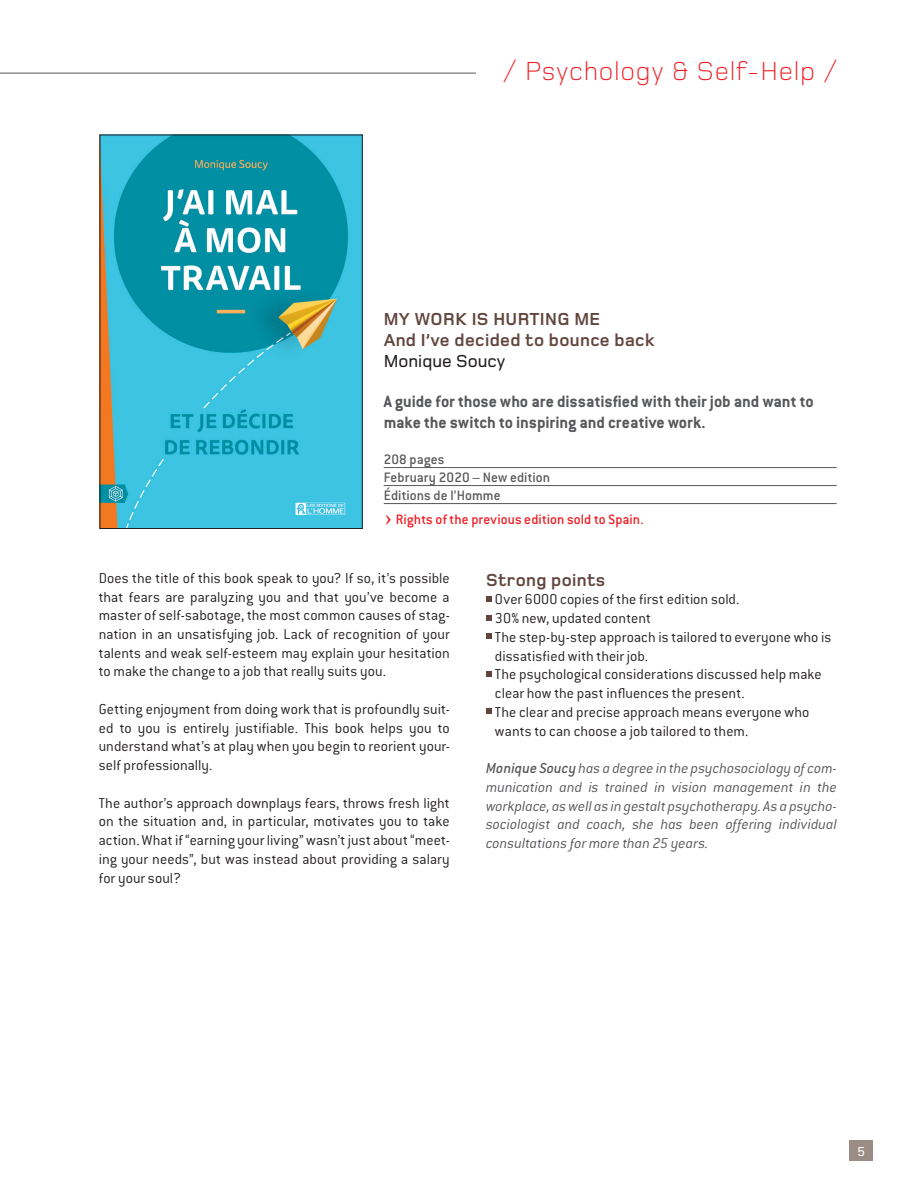
<style>
.page{position:relative;width:918px;height:1188px;background:#fff}
.page>*{position:absolute;margin:0;border:0;box-sizing:border-box;transform-origin:0 0}
.t1{font:300 27px "Foundry Monoline";letter-spacing:.025em;color:#ee1d23}
.t2{font:700 18px/21px "Conduit ITC";letter-spacing:-.005em;color:#57585a}
.t3{font:700 18px/21px "Foundry Monoline";letter-spacing:.02em;color:#62463e}
.t4{font:500 18px "Foundry Monoline";color:#231f20}
.t5{font:300 15.75px/18.8px "Conduit ITC";letter-spacing:.005em;color:#231f20;text-align:justify}
.t6{font:italic 300 15.75px/18.8px "Conduit ITC";letter-spacing:.005em;color:#57585a;text-align:justify}
.t7{font:500 15px/18px "Conduit ITC";letter-spacing:.005em;color:#57585a}
.t8{font:500 15px "Conduit ITC";letter-spacing:.005em;color:#ee1d23}
.t9{font:500 13.5px "Foundry Monoline";color:#fff}
.s1{font-family:"Mini Pics Directional AA";font-weight:400;font-size:18px}
.s2{font-weight:500}
</style>
<div class="page">
<div style="left:850px;top:1140px;width:23px;height:21px;background:#9c8c86"></div>
<hr style="left:0;top:73px;width:837px;height:1px;background:#57585a">
<div style="left:476px;top:58px;width:388px;height:61px;background:#fff"></div>
<hr style="left:384px;top:467px;width:453px;height:1px;background:#57585a">
<hr style="left:384px;top:485px;width:453px;height:1px;background:#57585a">
<hr style="left:384px;top:503px;width:453px;height:1px;background:#57585a">
<img style="left:102px;top:137px;width:259px;height:390px">
<div style="left:100px;top:135px;width:263px;height:394px;border:1px solid #231f20"></div>
<svg style="left:486px;top:596px;width:5px;height:5px"></svg>
<svg style="left:486px;top:615px;width:5px;height:5px"></svg>
<svg style="left:486px;top:634px;width:5px;height:5px"></svg>
<svg style="left:486px;top:671px;width:5px;height:5px"></svg>
<svg style="left:486px;top:709px;width:5px;height:5px"></svg>
<h1 class="t1" style="left:503px;top:57px;width:335px">/ Psychology &amp; Self-Help /</h1>
<p class="t3" style="left:384px;top:309px;width:273px">MY WORK IS HURTING ME<br>And I’ve decided to bounce back</p>
<p class="t4" style="left:384px;top:351px;width:123px">Monique Soucy</p>
<p class="t2" style="left:384px;top:390px;width:432px">A guide for those who are dissatisfied with their job and want to make the switch to inspiring and creative work.</p>
<p class="t7" style="left:384px;top:451px;width:168px">208 pages<br>February 2020 – New edition<br>Éditions de l’Homme</p>
<p class="t8" style="left:384px;top:511px;width:261px"><span class="s1">V</span> Rights of the previous edition sold to Spain.</p>
<p class="t5" style="left:99px;top:569px;width:353px">Does the title of this book speak to you? If so, it’s possible that fears are paralyzing you and that you’ve become a master of self-sabotage, the most common causes of stag&shy;nation in an unsatisfying job. Lack of recognition of your talents and weak self-esteem may explain your hesitation to make the change to a job that really suits you.</p>
<p class="t5" style="left:99px;top:700px;width:353px">Getting enjoyment from doing work that is profoundly suit&shy;ed to you is entirely justifiable. This book helps you to understand what’s at play when you begin to reorient your&shy;self professionally.</p>
<p class="t5" style="left:99px;top:793px;width:353px">The author’s approach downplays fears, throws fresh light on the situation and, in particular, motivates you to take action. What if “earning your living” wasn’t just about “meet&shy;ing your needs”, but was instead about providing a salary for your soul?</p>
<p class="t3" style="left:486px;top:569px;width:121px">Strong points</p>
<p class="t5" style="left:495px;top:590px;width:338px;text-align:left">Over 6000 copies of the first edition sold.<br>30% new, updated content<br>The step-by-step approach is tailored to everyone who is dissatisfied with their job.<br>The psychological considerations discussed help make clear how the past influences the present.<br>The clear and precise approach means everyone who wants to can choose a job tailored to them.</p>
<p class="t6" style="left:486px;top:759px;width:353px"><span class="s2">Monique Soucy</span> has a degree in the psychosociology of com&shy;munication and is trained in vision management in the workplace, as well as in gestalt psychotherapy. As a psycho&shy;sociologist and coach, she has been offering individual consultations for more than 25 years.</p>
<p class="t9" style="left:858px;top:1144px;width:9px">5</p>
</div>
